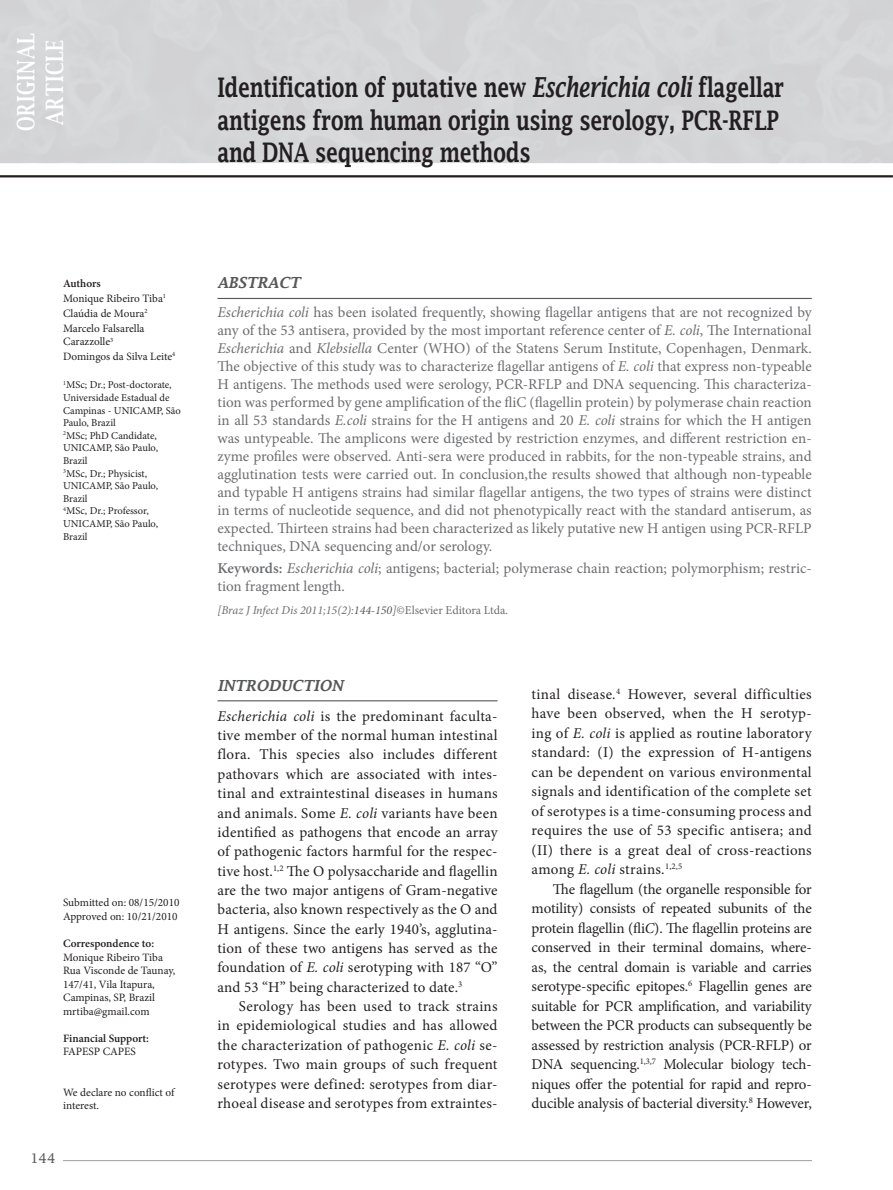
<style>
.page{position:relative;width:893px;height:1190px;background:#fff}
.page>*{position:absolute;margin:0;border:0;box-sizing:border-box;transform-origin:0 0}
.t1{font:600 27px/32.4px "Lucida Fax";letter-spacing:-.02em;color:#231f20;scale:.75 1}
.t2{font:600 24px/28.8px "Lucida Bright";letter-spacing:.04em;color:#fff;scale:.75 1}
.t3{font:15px/19.5px "Minion Pro";color:#231f20;text-align:justify}
.t4{font:15px/18px "Minion Pro";letter-spacing:-.005em;color:#6c6d70;text-align:justify}
.t5{font:italic 600 15px "Lucida Fax";color:#57585a}
.t6{font:13.5px "Lucida Fax";color:#57585a}
.t7{font:italic 12px "Minion Pro";color:#6c6d70}
.t8{font:11.25px/13.5px "Minion Pro";color:#231f20}
.t9{font:600 11.25px "Minion Pro";color:#231f20}
.t10{font:10.5px/12.6px "Minion Pro";color:#231f20}
.s1{font-style:italic}
.s2{font-weight:600}
.s3{color:#57585a}
.s4{font-style:normal}
</style>
<div class="page">
<hr style="left:0;top:175px;width:892px;height:2px;background:#231f20">
<hr style="left:63px;top:1159px;width:748px;height:2px;background:#a8a9ad">
<hr style="left:217px;top:298px;width:594px;height:1px;background:#57585a">
<hr style="left:217px;top:700px;width:280px;height:1px;background:#57585a">
<h2 class="t2" style="left:11px;top:131px;width:132px;rotate:-90deg">ORIGINAL<br>ARTICLE</h2>
<h1 class="t1" style="left:217px;top:71px;width:757px">Identification of putative new <span class="s1">Escherichia coli</span> flagellar antigens from human origin using serology, PCR-RFLP and DNA sequencing methods</h1>
<p class="t8" style="left:63px;top:276px;width:104px;line-height:14.9px"><span class="s2">Authors<br></span>Monique Ribeiro Tiba<sup>1<br></sup>Claúdia de Moura<sup>2<br></sup>Marcelo Falsarella</p>
<p class="t8" style="left:63px;top:334px;width:114px;line-height:14.9px">Carazzolle<sup>3<br></sup>Domingos da Silva Leite<sup>4</sup></p>
<p class="t10" style="left:63px;top:379px;width:119px"><sup>1</sup>MSc; Dr.; Post-doctorate,<br>Universidade Estadual de<br>Campinas - UNICAMP, São<br>Paulo, Brazil<br><sup>2</sup>MSc; PhD Candidate,<br>UNICAMP, São Paulo,<br>Brazil<br><sup>3</sup>MSc, Dr.; Physicist,<br>UNICAMP, São Paulo,<br>Brazil<br><sup>4</sup>MSc, Dr.; Professor,<br>UNICAMP, São Paulo,<br>Brazil</p>
<p class="t8" style="left:63px;top:896px;width:118px">Submitted on: 08/15/2010<br>Approved on: 10/21/2010</p>
<p class="t9" style="left:63px;top:935px;width:92px">Correspondence to:</p>
<p class="t8" style="left:63px;top:950px;width:114px">Monique Ribeiro Tiba<br>Rua Visconde de Taunay,<br>147/41, Vila Itapura,<br>Campinas, SP, Brazil mrtiba@gmail.com</p>
<p class="t9" style="left:63px;top:1030px;width:87px">Financial Support:</p>
<p class="t8" style="left:63px;top:1044px;width:74px">FAPESP CAPES</p>
<p class="t8" style="left:63px;top:1085px;width:114px">We declare no conflict of interest.</p>
<p class="t6" style="left:30px;top:1150px;width:27px">144</p>
<p class="t5" style="left:217px;top:274px;width:84px">ABSTRACT</p>
<p class="t4" style="left:217px;top:303px;width:596px"><span class="s1">Escherichia coli</span> has been isolated frequently, showing flagellar antigens that are not recognized by any of the 53 antisera, provided by the most important reference center of <span class="s1">E. coli</span>, The International <span class="s1">Escherichia</span> and <span class="s1">Klebsiella</span> Center (WHO) of the Statens Serum Institute, Copenhagen, Denmark.<br>The objective of this study was to characterize flagellar antigens of <span class="s1">E. coli</span> that express non-typeable H antigens. The methods used were serology, PCR-RFLP and DNA sequencing. This characteriza&shy;tion was performed by gene amplification of the fliC (flagellin protein) by polymerase chain reaction in all 53 standards <span class="s1">E.coli</span> strains for the H antigens and 20 <span class="s1">E. coli</span> strains for which the H antigen was untypeable. The amplicons were digested by restriction enzymes, and different restriction en&shy;zyme profiles were observed. Anti-sera were produced in rabbits, for the non-typeable strains, and agglutination tests were carried out. In conclusion,the results showed that although non-typeable and typable H antigens strains had similar flagellar antigens, the two types of strains were distinct in terms of nucleotide sequence, and did not phenotypically react with the standard antiserum, as expected. Thirteen strains had been characterized as likely putative new H antigen using PCR-RFLP techniques, DNA sequencing and/or serology.</p>
<p class="t4" style="left:217px;top:559px;width:595px"><span class="s2">Keywords:</span> <span class="s1">Escherichia coli</span>; antigens; bacterial; polymerase chain reaction; polymorphism; restric&shy;tion fragment length.</p>
<p class="t7" style="left:217px;top:601px;width:292px">[Braz J Infect Dis 2011;15(2):<span class="s3">144-150</span>]<span class="s4">©Elsevier Editora Ltda.</span></p>
<p class="t5" style="left:217px;top:677px;width:127px">INTRODUCTION</p>
<p class="t3" style="left:217px;top:706px;width:282px"><span class="s1">Escherichia coli</span> is the predominant faculta&shy;tive member of the normal human intestinal flora. This species also includes different pathovars which are associated with intes&shy;tinal and extraintestinal diseases in humans and animals. Some <span class="s1">E. coli</span> variants have been identified as pathogens that encode an array of pathogenic factors harmful for the respec&shy;tive host.<sup>1,2</sup> The O polysaccharide and flagellin are the two major antigens of Gram-negative bacteria, also known respectively as the O and H antigens. Since the early 1940’s, agglutina&shy;tion of these two antigens has served as the foundation of <span class="s1">E. coli</span> serotyping with 187 “O” and 53 “H” being characterized to date.<sup>3</sup></p>
<p class="t3" style="left:217px;top:996px;width:281px;text-indent:21px">Serology has been used to track strains in epidemiological studies and has allowed the characterization of pathogenic <span class="s1">E. coli</span> se&shy;rotypes. Two main groups of such frequent serotypes were defined: serotypes from diar&shy;rhoeal disease and serotypes from extraintes-</p>
<p class="t3" style="left:531px;top:684px;width:282px">tinal disease.<sup>4</sup> However, several difficulties have been observed, when the H serotyp&shy;ing of <span class="s1">E. coli</span> is applied as routine laboratory standard: (I) the expression of H-antigens can be dependent on various environmental signals and identification of the complete set of serotypes is a time-consuming process and requires the use of 53 specific antisera; and (II) there is a great deal of cross-reactions among <span class="s1">E. coli</span> strains.<sup>1,2,5</sup></p>
<p class="t3" style="left:531px;top:879px;width:282px;text-indent:21px">The flagellum (the organelle responsible for motility) consists of repeated subunits of the protein flagellin (fli<span class="s1">C</span>). The flagellin proteins are conserved in their terminal domains, where&shy;as, the central domain is variable and carries serotype-specific epitopes.<sup>6</sup> Flagellin genes are suitable for PCR amplification, and variability between the PCR products can subsequently be assessed by restriction analysis (PCR-RFLP) or DNA sequencing.<sup>1,3,7</sup> Molecular biology tech&shy;niques offer the potential for rapid and repro&shy;ducible analysis of bacterial diversity.<sup>8</sup> However,</p>
</div>
